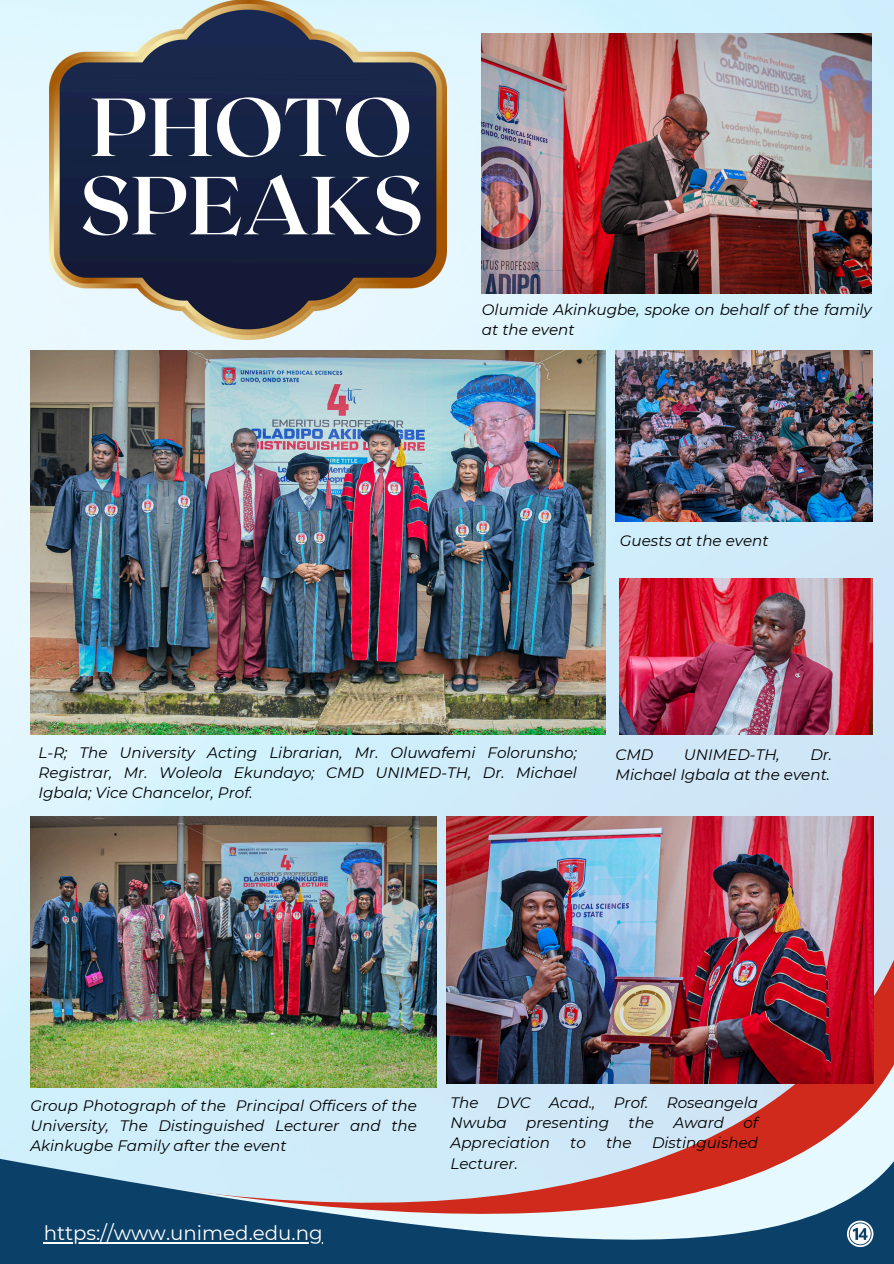
<style>
.page{position:relative;width:894px;height:1264px;background:#fff}
.page>*{position:absolute;margin:0;border:0;box-sizing:border-box;transform-origin:0 0}
.t1{font:700 82.05px/78.3px "Roxborough CF";color:#fff}
.t2{font:19.8px "Montserrat";color:#fff}
.t3{font:italic 15.15px/20.2px "Montserrat";color:#000}
</style>
<div class="page">
<img style="left:0;top:0;width:893px;height:922px">
<img style="left:30px;top:350px;width:575px;height:384px">
<img style="left:615px;top:350px;width:257px;height:171px">
<img style="left:30px;top:816px;width:406px;height:106px">
<img style="left:619px;top:578px;width:252px;height:156px">
<img style="left:482px;top:33px;width:389px;height:260px">
<img style="left:0;top:922px;width:893px;height:108px">
<img style="left:0;top:1030px;width:893px;height:107px">
<svg style="left:0;top:1137px;width:893px;height:126px;background:#8393a7"></svg>
<img style="left:49px;top:0;width:397px;height:340px">
<img style="left:446px;top:816px;width:427px;height:266px">
<svg style="left:846px;top:1220px;width:27px;height:26px"></svg>
<hr style="left:44px;top:1242px;width:279px;height:1px;background:#fff">
<p class="t1" style="left:80px;top:84px;width:345px">PHOTO<br>SPEAKS</p>
<p class="t3" style="left:482px;top:299px;width:391px">Olumide Akinkugbe, spoke on behalf of the family at the event</p>
<p class="t3" style="left:619px;top:530px;width:150px">Guests at the event</p>
<p class="t3" style="left:39px;top:742px;width:539px;text-align:justify">L-R; The University Acting Librarian, Mr. Oluwafemi Folorunsho; Registrar, Mr. Woleola Ekundayo; CMD UNIMED-TH, Dr. Michael Igbala; Vice Chancelor, Prof.</p>
<p class="t3" style="left:615px;top:744px;width:39px">CMD</p>
<p class="t3" style="left:683px;top:744px;width:97px">UNIMED-TH,</p>
<p class="t3" style="left:615px;top:744px;width:218px;text-align:right">Dr.<br>Michael Igbala at the event.</p>
<p class="t3" style="left:30px;top:1095px;width:388px;text-align:justify">Group Photograph of the Principal Officers of the University, The Distinguished Lecturer and the Akinkugbe Family after the event</p>
<p class="t2" style="left:44px;top:1221px;width:280px">https://www.unimed.edu.ng</p>
<p class="t3" style="left:450px;top:1092px;width:309px">The DVC Acad., Prof. Roseangela<br>Nwuba</p>
<p class="t3" style="left:526px;top:1112px;width:85px">presenting</p>
<p class="t3" style="left:628px;top:1112px;width:27px">the</p>
<p class="t3" style="left:673px;top:1112px;width:52px">Award</p>
<p class="t3" style="left:743px;top:1112px;width:16px">of</p>
<p class="t3" style="left:450px;top:1132px;width:101px">Appreciation</p>
<p class="t3" style="left:570px;top:1132px;width:17px">to</p>
<p class="t3" style="left:606px;top:1132px;width:27px">the</p>
<p class="t3" style="left:651px;top:1132px;width:108px">Distinguished</p>
<p class="t3" style="left:450px;top:1152px;width:69px">Lecturer.</p>
</div>
